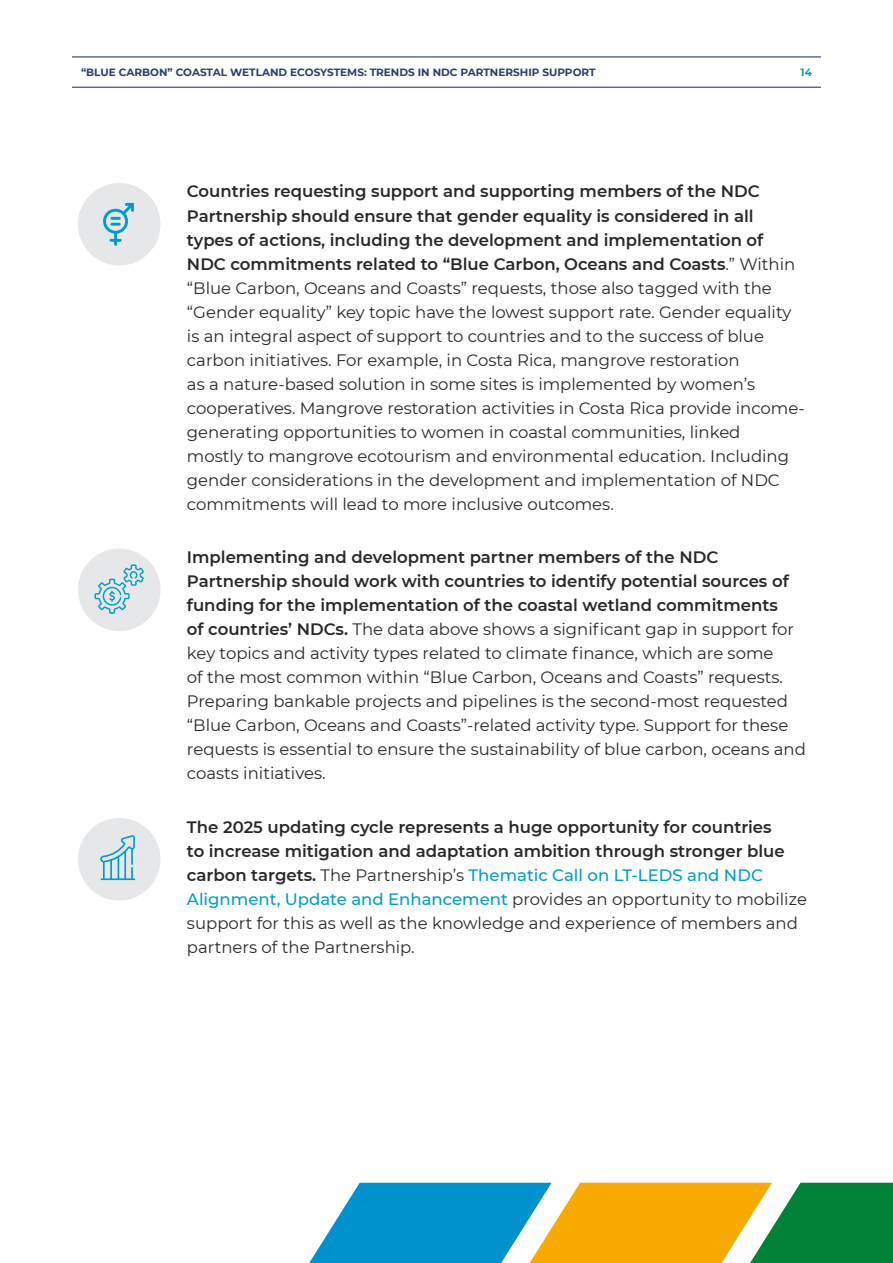
<style>
.page{position:relative;width:893px;height:1263px;background:#fff}
.page>*{position:absolute;margin:0;border:0;box-sizing:border-box;transform-origin:0 0}
.t1{font:16.5px/24px "Montserrat";color:#292829}
.t2{font:600 16.5px/24px "Montserrat";color:#292829}
.t3{font:700 10.5px "Montserrat";color:#2a3d74}
.t4{font:700 10.5px "Montserrat";color:#009cd0}
.s1{font-weight:600}
.s2{font-weight:400}
.s3{font-weight:500;color:#009cd0}
</style>
<div class="page">
<hr style="left:72px;top:57px;width:749px;height:1px;background:#122864">
<hr style="left:72px;top:87px;width:749px;height:1px;background:#122864">
<div style="left:78px;top:183px;width:82px;height:83px;background:#e6e7e8;border-radius:50%"></div>
<svg style="left:103px;top:203px;width:31px;height:43px"></svg>
<div style="left:78px;top:548px;width:82px;height:83px;background:#e6e7e8;border-radius:50%"></div>
<div style="left:78px;top:818px;width:82px;height:82px;background:#e6e7e8;border-radius:50%"></div>
<svg style="left:95px;top:564px;width:49px;height:50px"></svg>
<svg style="left:100px;top:835px;width:35px;height:45px"></svg>
<svg style="left:309px;top:1183px;width:584px;height:80px"></svg>
<p class="t3" style="left:81px;top:64px;width:516px">“BLUE CARBON” COASTAL WETLAND ECOSYSTEMS: TRENDS IN NDC PARTNERSHIP SUPPORT</p>
<p class="t4" style="left:801px;top:64px;width:13px">14</p>
<p class="t1" style="left:187px;top:179px;width:619px"><span class="s1">Countries requesting support and supporting members of the NDC Partnership should ensure that gender equality is considered in all<br>types of actions, including the development and implementation of NDC commitments related to “Blue Carbon, Oceans and Coasts</span>.” Within “Blue Carbon, Oceans and Coasts” requests, those also tagged with the “Gender equality” key topic have the lowest support rate. Gender equality is an integral aspect of support to countries and to the success of blue carbon initiatives. For example, in Costa Rica, mangrove restoration<br>as a nature-based solution in some sites is implemented by women’s cooperatives. Mangrove restoration activities in Costa Rica provide income&shy;generating opportunities to women in coastal communities, linked<br>mostly to mangrove ecotourism and environmental education. Including gender considerations in the development and implementation of NDC commitments will lead to more inclusive outcomes.</p>
<p class="t1" style="left:187px;top:545px;width:620px"><span class="s1">Implementing and development partner members of the NDC Partnership should work with countries to identify potential sources of funding for the implementation of the coastal wetland commitments<br>of countries’ NDCs.</span> The data above shows a significant gap in support for key topics and activity types related to climate finance, which are some<br>of the most common within “Blue Carbon, Oceans and Coasts” requests.<br>Preparing bankable projects and pipelines is the second-most requested “Blue Carbon, Oceans and Coasts”-related activity type. Support for these requests is essential to ensure the sustainability of blue carbon, oceans and coasts initiatives.</p>
<p class="t2" style="left:187px;top:814px;width:621px">The 2025 updating cycle represents a huge opportunity for countries<br>to increase mitigation and adaptation ambition through stronger blue carbon targets. <span class="s2">The Partnership’s</span> <span class="s3">Thematic Call on LT-LEDS and NDC Alignment, Update and Enhancement</span> <span class="s2">provides an opportunity to mobilize support for this as well as the knowledge and experience of members and partners of the Partnership.</span></p>
</div>
